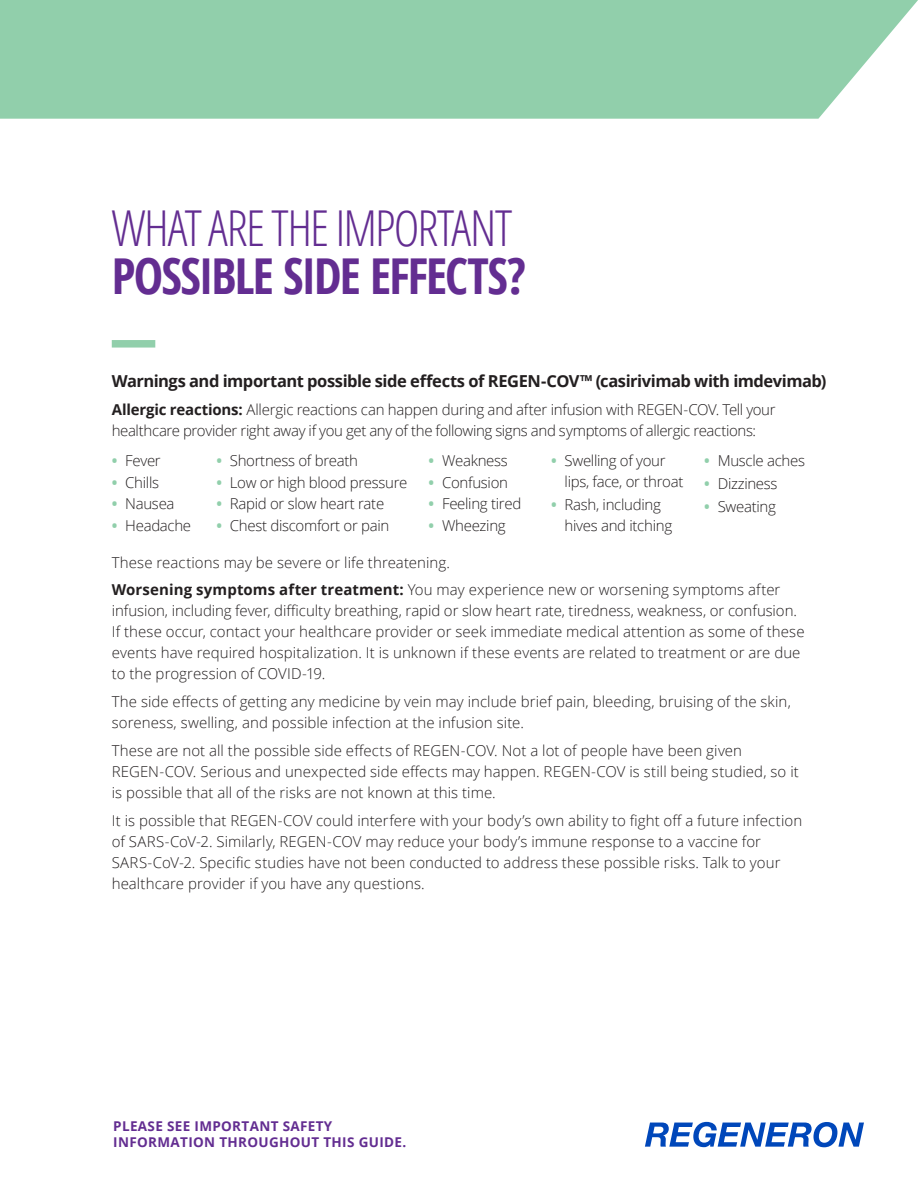
<style>
.page{position:relative;width:918px;height:1188px;background:#fff}
.page>*{position:absolute;margin:0;border:0;box-sizing:border-box;transform-origin:0 0}
.t1{font:700 49.5px/48px "Open Sans Condensed";letter-spacing:-.04em;color:#632d91}
.t2{font:700 16.5px "Open Sans";letter-spacing:-.03em;color:#231f20}
.t3{font:300 15px/21px "Open Sans";color:#231f20}
.t4{font:300 15px/21px "Open Sans";letter-spacing:-.02em;color:#231f20}
.t5{font:700 13.5px/16.5px "Open Sans";letter-spacing:.025em;color:#632d91}
.s1{font-weight:300}
.s2{font-weight:700}
.s3{font-weight:700;color:#91cfab}
</style>
<div class="page">
<svg style="left:645px;top:1122px;width:219px;height:25px"></svg>
<div style="left:0;top:0;width:918px;height:119px;background:#91cfab"></div>
<div style="left:112px;top:340px;width:43px;height:8px;background:#91cfab"></div>
<p class="t1" style="left:112px;top:203px;width:416px"><span class="s1">WHAT ARE THE IMPORTANT<br></span>POSSIBLE SIDE EFFECTS?</p>
<p class="t2" style="left:112px;top:370px;width:716px">Warnings and important possible side effects of REGEN-COV™ (casirivimab with imdevimab)</p>
<p class="t4" style="left:112px;top:399px;width:665px"><span class="s2">Allergic reactions:</span> Allergic reactions can happen during and after infusion with REGEN-COV. Tell your healthcare provider right away if you get any of the following signs and symptoms of allergic reactions:</p>
<p class="t3" style="left:112px;top:450px;width:51px"><span class="s3">•</span> Fever</p>
<p class="t3" style="left:112px;top:471px;width:49px"><span class="s3">•</span> Chills</p>
<p class="t3" style="left:112px;top:493px;width:64px"><span class="s3">•</span> Nausea</p>
<p class="t4" style="left:112px;top:515px;width:81px"><span class="s3">•</span> Headache</p>
<p class="t4" style="left:216px;top:450px;width:143px"><span class="s3">•</span> Shortness of breath</p>
<p class="t4" style="left:216px;top:471px;width:193px"><span class="s3">•</span> Low or high blood pressure</p>
<p class="t4" style="left:216px;top:493px;width:169px"><span class="s3">•</span> Rapid or slow heart rate</p>
<p class="t4" style="left:216px;top:515px;width:175px"><span class="s3">•</span> Chest discomfort or pain</p>
<p class="t4" style="left:429px;top:450px;width:81px"><span class="s3">•</span> Weakness</p>
<p class="t4" style="left:429px;top:471px;width:81px"><span class="s3">•</span> Confusion</p>
<p class="t4" style="left:429px;top:493px;width:94px"><span class="s3">•</span> Feeling tired</p>
<p class="t4" style="left:429px;top:515px;width:79px"><span class="s3">•</span> Wheezing</p>
<p class="t4" style="left:565px;top:450px;width:120px;text-indent:-14px"><span class="s3">•</span> Swelling of your lips, face, or throat</p>
<p class="t4" style="left:565px;top:494px;width:109px;text-indent:-14px"><span class="s3">•</span> Rash, including hives and itching</p>
<p class="t4" style="left:704px;top:450px;width:102px"><span class="s3">•</span> Muscle aches</p>
<p class="t4" style="left:704px;top:473px;width:75px"><span class="s3">•</span> Dizziness</p>
<p class="t4" style="left:704px;top:496px;width:73px"><span class="s3">•</span> Sweating</p>
<p class="t3" style="left:112px;top:551px;width:340px">These reactions may be severe or life threatening.</p>
<p class="t3" style="left:112px;top:579px;width:694px"><span class="s2">Worsening symptoms after treatment:</span> You may experience new or worsening symptoms after infusion, including fever, difficulty breathing, rapid or slow heart rate, tiredness, weakness, or confusion.<br>If these occur, contact your healthcare provider or seek immediate medical attention as some of these events have required hospitalization. It is unknown if these events are related to treatment or are due to the progression of COVID-19.</p>
<p class="t3" style="left:112px;top:691px;width:681px">The side effects of getting any medicine by vein may include brief pain, bleeding, bruising of the skin, soreness, swelling, and possible infection at the infusion site.</p>
<p class="t3" style="left:112px;top:740px;width:689px">These are not all the possible side effects of REGEN-COV. Not a lot of people have been given<br>REGEN-COV. Serious and unexpected side effects may happen. REGEN-COV is still being studied, so it is possible that all of the risks are not known at this time.</p>
<p class="t3" style="left:112px;top:809px;width:692px">It is possible that REGEN-COV could interfere with your body’s own ability to fight off a future infection of SARS-CoV-2. Similarly, REGEN-COV may reduce your body’s immune response to a vaccine for SARS-CoV-2. Specific studies have not been conducted to address these possible risks. Talk to your healthcare provider if you have any questions.</p>
<p class="t5" style="left:113px;top:1117px;width:295px">PLEASE SEE IMPORTANT SAFETY<br>INFORMATION THROUGHOUT THIS GUIDE.</p>
</div>
